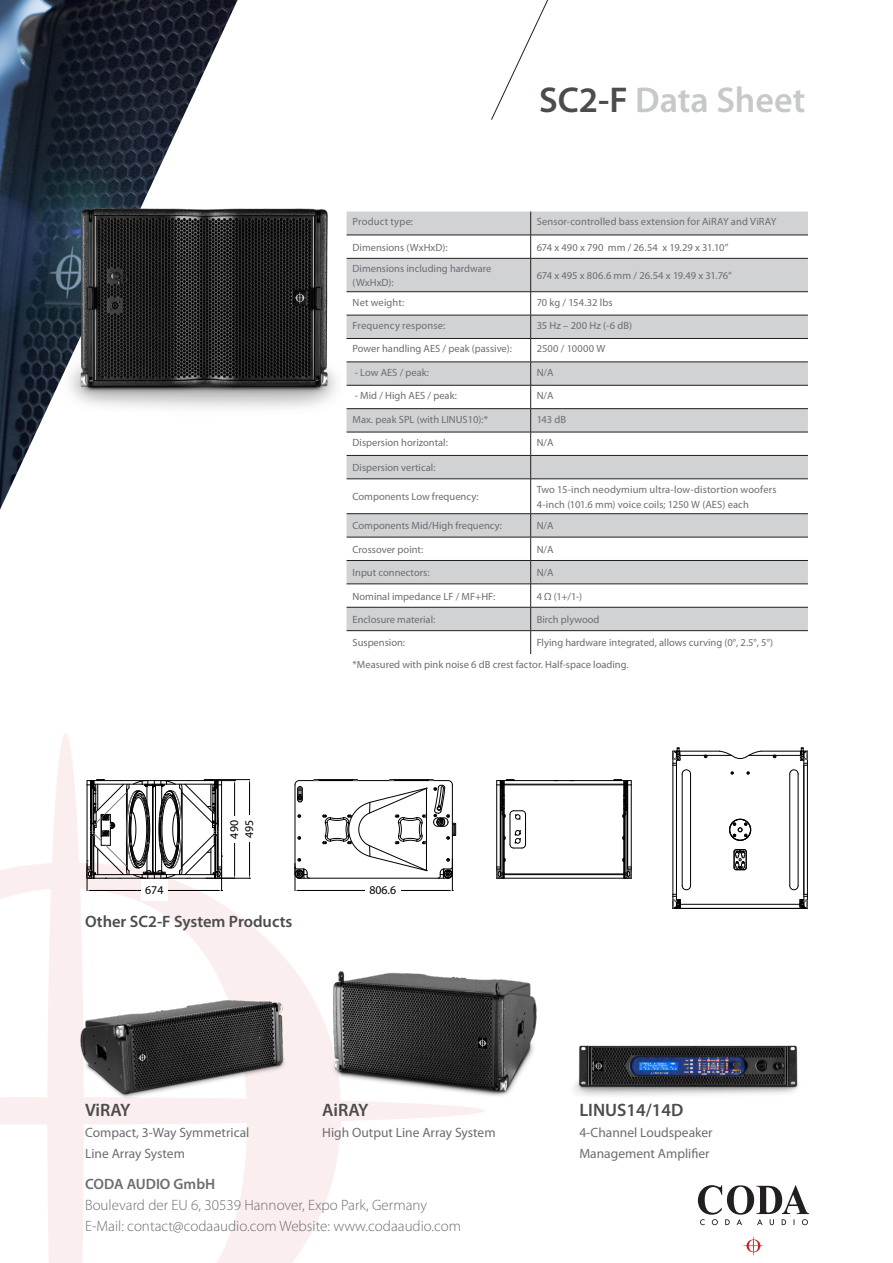
<style>
.page{position:relative;width:893px;height:1263px;background:#fff}
.page>*{position:absolute;margin:0;border:0;box-sizing:border-box;transform-origin:0 0}
.t1{font:600 36px "Myriad Pro";color:#c7c8ca}
.t2{font:600 18px "Myriad Pro";color:#4b4c4d}
.t3{font:600 16.5px "Myriad Pro";color:#4b4c4d}
.t4{font:300 15px "Myriad Pro";color:#6c6d70}
.t5{font:600 15px "Myriad Pro";color:#6c6d70}
.t6{font:13.5px/21px "Myriad Pro";color:#6c6d70}
.t7{font:11.85px/15px "Myriad Pro";color:#000}
.Specs{font:10.5px/13.5px "Myriad Pro";color:#6c6d70}
.Table{font:10.5px "Myriad Pro";letter-spacing:.015em;color:#6c6d70}
.Specs-2{font:10.5px "Myriad Pro";letter-spacing:.02em;color:#6c6d70}
.Specs-3{font:10.5px "Myriad Pro";letter-spacing:.03em;color:#6c6d70}
.s1{color:#4b4c4d}
</style>
<div class="page">
<img style="left:0;top:0;width:238px;height:510px">
<svg style="left:0;top:733px;width:485px;height:530px"></svg>
<img style="left:4px;top:160px;width:400px;height:267px">
<svg style="left:491px;top:0;width:57px;height:120px"></svg>
<hr style="left:807px;top:765px;width:1px;height:129px;background:#000">
<hr style="left:673px;top:765px;width:1px;height:129px;background:#000">
<hr style="left:690px;top:774px;width:1px;height:111px;background:#000">
<hr style="left:682px;top:774px;width:1px;height:111px;background:#000">
<hr style="left:789px;top:774px;width:1px;height:111px;background:#000">
<hr style="left:798px;top:774px;width:1px;height:111px;background:#000">
<svg style="left:733px;top:849px;width:14px;height:21px"></svg>
<hr style="left:803px;top:760px;width:1px;height:139px;background:#000">
<hr style="left:680px;top:904px;width:120px;height:1px;background:#000">
<hr style="left:676px;top:760px;width:1px;height:139px;background:#000">
<hr style="left:680px;top:908px;width:120px;height:1px;background:#000">
<svg style="left:729px;top:819px;width:22px;height:22px"></svg>
<svg style="left:789px;top:885px;width:19px;height:24px"></svg>
<svg style="left:672px;top:885px;width:19px;height:24px"></svg>
<svg style="left:672px;top:747px;width:136px;height:28px"></svg>
<div style="left:228px;top:816px;width:13px;height:27px;background:#fff"></div>
<hr style="left:209px;top:779px;width:41px;height:1px;background:#000">
<hr style="left:206px;top:878px;width:44px;height:1px;background:#000">
<hr style="left:249px;top:783px;width:1px;height:91px;background:#000">
<div style="left:243px;top:815px;width:13px;height:27px;background:#fff"></div>
<div style="left:141px;top:880px;width:27px;height:21px;background:#fff"></div>
<svg style="left:87px;top:779px;width:149px;height:112px"></svg>
<hr style="left:504px;top:874px;width:120px;height:1px;background:#000">
<hr style="left:504px;top:784px;width:120px;height:1px;background:#000">
<hr style="left:504px;top:878px;width:120px;height:1px;background:#000">
<hr style="left:504px;top:780px;width:120px;height:1px;background:#000">
<svg style="left:613px;top:779px;width:19px;height:100px"></svg>
<svg style="left:496px;top:779px;width:30px;height:100px"></svg>
<div style="left:365px;top:880px;width:35px;height:21px;background:#fff"></div>
<svg style="left:294px;top:779px;width:162px;height:112px"></svg>
<img style="left:574px;top:1045px;width:225px;height:51px">
<img style="left:32px;top:934px;width:299px;height:199px">
<svg style="left:347px;top:212px;width:461px;height:418px;fill:#d1d2d4"></svg>
<hr style="left:347px;top:235px;width:184px;height:1px;background:#231f20">
<hr style="left:531px;top:235px;width:277px;height:1px;background:#231f20">
<svg style="left:530px;top:212px;width:1px;height:46px"></svg>
<hr style="left:347px;top:258px;width:184px;height:1px;background:#231f20">
<hr style="left:531px;top:258px;width:277px;height:1px;background:#231f20">
<hr style="left:530px;top:258px;width:1px;height:33px;background:#231f20">
<hr style="left:347px;top:291px;width:184px;height:1px;background:#231f20">
<hr style="left:531px;top:291px;width:277px;height:1px;background:#231f20">
<hr style="left:347px;top:315px;width:184px;height:1px;background:#231f20">
<hr style="left:531px;top:315px;width:277px;height:1px;background:#231f20">
<hr style="left:347px;top:338px;width:184px;height:1px;background:#231f20">
<hr style="left:531px;top:338px;width:277px;height:1px;background:#231f20">
<hr style="left:347px;top:362px;width:184px;height:1px;background:#231f20">
<hr style="left:531px;top:362px;width:277px;height:1px;background:#231f20">
<hr style="left:347px;top:385px;width:184px;height:1px;background:#231f20">
<hr style="left:531px;top:385px;width:277px;height:1px;background:#231f20">
<hr style="left:347px;top:408px;width:184px;height:1px;background:#231f20">
<hr style="left:531px;top:408px;width:277px;height:1px;background:#231f20">
<hr style="left:347px;top:432px;width:184px;height:1px;background:#231f20">
<hr style="left:531px;top:432px;width:277px;height:1px;background:#231f20">
<hr style="left:347px;top:455px;width:184px;height:1px;background:#231f20">
<hr style="left:531px;top:455px;width:277px;height:1px;background:#231f20">
<svg style="left:530px;top:292px;width:1px;height:187px"></svg>
<hr style="left:347px;top:479px;width:184px;height:1px;background:#231f20">
<hr style="left:531px;top:479px;width:277px;height:1px;background:#231f20">
<hr style="left:530px;top:479px;width:1px;height:34px;background:#231f20">
<hr style="left:347px;top:513px;width:184px;height:1px;background:#231f20">
<hr style="left:531px;top:513px;width:277px;height:1px;background:#231f20">
<hr style="left:347px;top:537px;width:184px;height:1px;background:#231f20">
<hr style="left:531px;top:537px;width:277px;height:1px;background:#231f20">
<hr style="left:347px;top:560px;width:184px;height:1px;background:#231f20">
<hr style="left:531px;top:560px;width:277px;height:1px;background:#231f20">
<hr style="left:347px;top:584px;width:184px;height:1px;background:#231f20">
<hr style="left:531px;top:584px;width:277px;height:1px;background:#231f20">
<hr style="left:347px;top:607px;width:184px;height:1px;background:#231f20">
<hr style="left:531px;top:607px;width:277px;height:1px;background:#231f20">
<hr style="left:347px;top:630px;width:184px;height:1px;background:#231f20">
<hr style="left:531px;top:630px;width:277px;height:1px;background:#231f20">
<svg style="left:530px;top:514px;width:1px;height:140px"></svg>
<svg style="left:698px;top:1185px;width:111px;height:40px"></svg>
<svg style="left:743px;top:1236px;width:21px;height:20px"></svg>
<img style="left:311px;top:958px;width:226px;height:151px">
<p class="t1" style="left:539px;top:77px;width:268px"><span class="s1">SC2-F</span> Data Sheet</p>
<p class="t7" style="left:226px;top:838px;width:20px;rotate:-90deg">490<br>495</p>
<p class="Specs-2" style="left:353px;top:215px;width:62px">Product type:</p>
<p class="Table" style="left:537px;top:215px;width:241px">Sensor-controlled bass extension for AiRAY and ViRAY</p>
<p class="Specs" style="left:353px;top:240px;width:96px">Dimensions (WxHxD):</p>
<p class="Specs" style="left:537px;top:240px;width:193px">674 x 490 x 790 mm / 26.54 x 19.29 x 31.10”</p>
<p class="Specs" style="left:353px;top:262px;width:140px">Dimensions including hardware (WxHxD):</p>
<p class="Specs" style="left:537px;top:268px;width:197px">674 x 495 x 806.6 mm / 26.54 x 19.49 x 31.76“</p>
<p class="Specs" style="left:353px;top:295px;width:53px">Net weight:</p>
<p class="Specs" style="left:537px;top:295px;width:77px">70 kg / 154.32 lbs</p>
<p class="Specs" style="left:353px;top:319px;width:94px">Frequency response:</p>
<p class="Specs" style="left:537px;top:319px;width:97px">35 Hz – 200 Hz (-6 dB)</p>
<p class="Specs" style="left:353px;top:342px;width:161px">Power handling AES / peak (passive):</p>
<p class="Specs-3" style="left:537px;top:342px;width:70px">2500 / 10000 W</p>
<p class="Specs" style="left:355px;top:365px;width:76px">- Low AES / peak:</p>
<p class="Specs" style="left:537px;top:365px;width:18px">N/A</p>
<p class="Specs" style="left:355px;top:389px;width:104px">- Mid / High AES / peak:</p>
<p class="Specs" style="left:537px;top:389px;width:18px">N/A</p>
<p class="Specs" style="left:353px;top:412px;width:137px">Max. peak SPL (with LINUS10):*</p>
<p class="Specs" style="left:537px;top:412px;width:31px">143 dB</p>
<p class="Specs" style="left:353px;top:435px;width:97px">Dispersion horizontal:</p>
<p class="Specs" style="left:537px;top:435px;width:18px">N/A</p>
<p class="Specs" style="left:353px;top:461px;width:84px">Dispersion vertical:</p>
<p class="Specs" style="left:353px;top:490px;width:128px">Components Low frequency:</p>
<p class="Specs" style="left:537px;top:481px;width:241px;line-height:15px">Two 15-inch neodymium ultra-low-distortion woofers<br>4-inch (101.6 mm) voice coils; 1250 W (AES) each</p>
<p class="Specs" style="left:353px;top:519px;width:151px">Components Mid/High frequency:</p>
<p class="Specs" style="left:537px;top:519px;width:18px">N/A</p>
<p class="Specs" style="left:353px;top:542px;width:72px">Crossover point:</p>
<p class="Specs" style="left:537px;top:542px;width:18px">N/A</p>
<p class="Specs" style="left:353px;top:566px;width:79px">Input connectors:</p>
<p class="Specs" style="left:537px;top:566px;width:18px">N/A</p>
<p class="Specs" style="left:353px;top:589px;width:144px">Nominal impedance LF / MF+HF:</p>
<p class="Specs" style="left:537px;top:589px;width:47px">4 Ω (1+/1-)</p>
<p class="Specs" style="left:353px;top:612px;width:84px">Enclosure material:</p>
<p class="Specs" style="left:537px;top:612px;width:64px">Birch plywood</p>
<p class="Specs" style="left:353px;top:636px;width:54px">Suspension:</p>
<p class="Specs" style="left:537px;top:636px;width:238px">Flying hardware integrated, allows curving (0°, 2.5°, 5°)</p>
<p class="Specs" style="left:353px;top:657px;width:278px">*Measured with pink noise 6 dB crest factor. Half-space loading.</p>
<p class="t7" style="left:145px;top:882px;width:20px">674</p>
<p class="t7" style="left:369px;top:882px;width:28px">806.6</p>
<p class="t3" style="left:85px;top:911px;width:209px">Other SC2-F System Products</p>
<p class="t2" style="left:85px;top:1098px;width:47px">ViRAY</p>
<p class="t6" style="left:85px;top:1122px;width:166px">Compact, 3-Way Symmetrical<br>Line Array System</p>
<p class="t2" style="left:322px;top:1098px;width:48px">AiRAY</p>
<p class="t6" style="left:322px;top:1122px;width:175px">High Output Line Array System</p>
<p class="t5" style="left:85px;top:1174px;width:132px">CODA AUDIO GmbH</p>
<p class="t4" style="left:85px;top:1196px;width:343px">Boulevard der EU 6, 30539 Hannover, Expo Park, Germany</p>
<p class="t4" style="left:85px;top:1217px;width:378px">E-Mail: contact@codaaudio.com Website: www.codaaudio.com</p>
<p class="t2" style="left:579px;top:1098px;width:106px">LINUS14/14D</p>
<p class="t6" style="left:579px;top:1122px;width:135px">4-Channel Loudspeaker<br>Management Amplifier</p>
</div>
